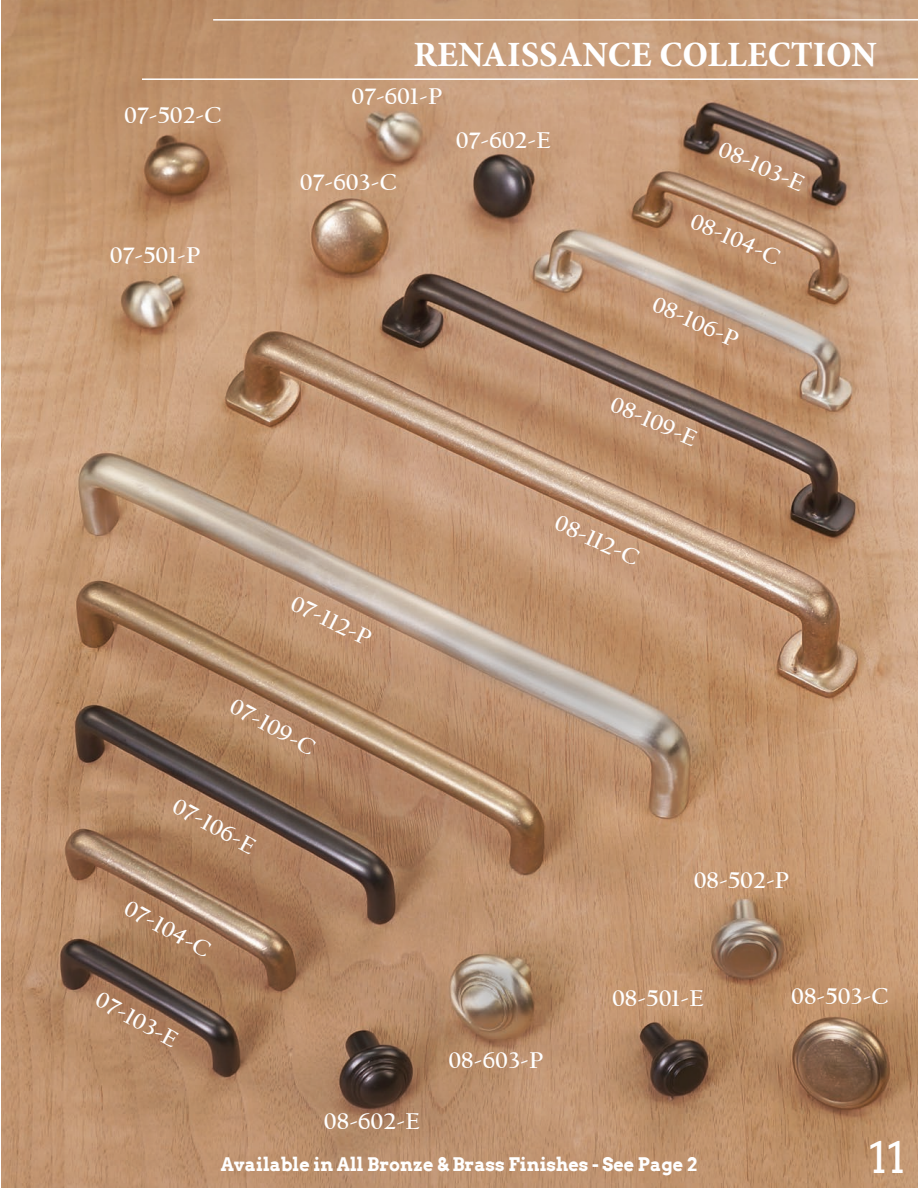
<style>
.page{position:relative;width:918px;height:1188px;background:#fff}
.page>*{position:absolute;margin:0;border:0;box-sizing:border-box;transform-origin:0 0}
.t1{font:43.8px "Arvo";color:#fff}
.t2{font:700 condensed 36px "Minion Pro";color:#fff;scale:1.09 1}
.t3{font:700 24px "Californian FB";color:#fff}
.t4{font:700 18.75px "Arvo";color:#fff;scale:.96 1}
</style>
<div class="page">
<img style="left:2px;top:0;width:916px;height:1188px">
<hr style="left:142px;top:78px;width:776px;height:2px;background:#fff">
<hr style="left:213px;top:19px;width:705px;height:2px;background:#fff">
<p class="t3" style="left:124px;top:102px;width:99px">07-502-C</p>
<p class="t3" style="left:110px;top:242px;width:92px">07-501-P</p>
<p class="t2" style="left:413px;top:30px;width:427px">RENAISSANCE COLLECTION</p>
<p class="t3" style="left:352px;top:83px;width:92px">07-601-P</p>
<p class="t3" style="left:300px;top:169px;width:98px">07-603-C</p>
<p class="t3" style="left:456px;top:127px;width:96px">07-602-E</p>
<p class="t3" style="left:725px;top:136px;width:92px;rotate:24deg">08-103-E</p>
<p class="t3" style="left:697px;top:207px;width:97px;rotate:24deg">08-104-C</p>
<p class="t3" style="left:659px;top:291px;width:93px;rotate:24deg">08-106-P</p>
<p class="t3" style="left:617px;top:390px;width:93px;rotate:24deg">08-109-E</p>
<p class="t3" style="left:298px;top:589px;width:88px;rotate:26deg">07-112-P</p>
<p class="t3" style="left:562px;top:509px;width:92px;rotate:25deg">08-112-C</p>
<p class="t3" style="left:238px;top:692px;width:95px;rotate:29deg">07-109-C</p>
<p class="t3" style="left:181px;top:792px;width:92px;rotate:29deg">07-106-E</p>
<p class="t3" style="left:133px;top:894px;width:96px;rotate:29deg">07-104-C</p>
<p class="t3" style="left:104px;top:986px;width:91px;rotate:29deg">07-103-E</p>
<p class="t3" style="left:324px;top:1107px;width:97px">08-602-E</p>
<p class="t3" style="left:448px;top:1046px;width:96px">08-603-P</p>
<p class="t3" style="left:694px;top:867px;width:97px">08-502-P</p>
<p class="t3" style="left:612px;top:985px;width:93px">08-501-E</p>
<p class="t3" style="left:791px;top:983px;width:99px">08-503-C</p>
<p class="t4" style="left:221px;top:1153px;width:498px">Available in All Bronze &amp; Brass Finishes - See Page 2</p>
<p class="t1" style="left:869px;top:1131px;width:38px">11</p>
</div>
